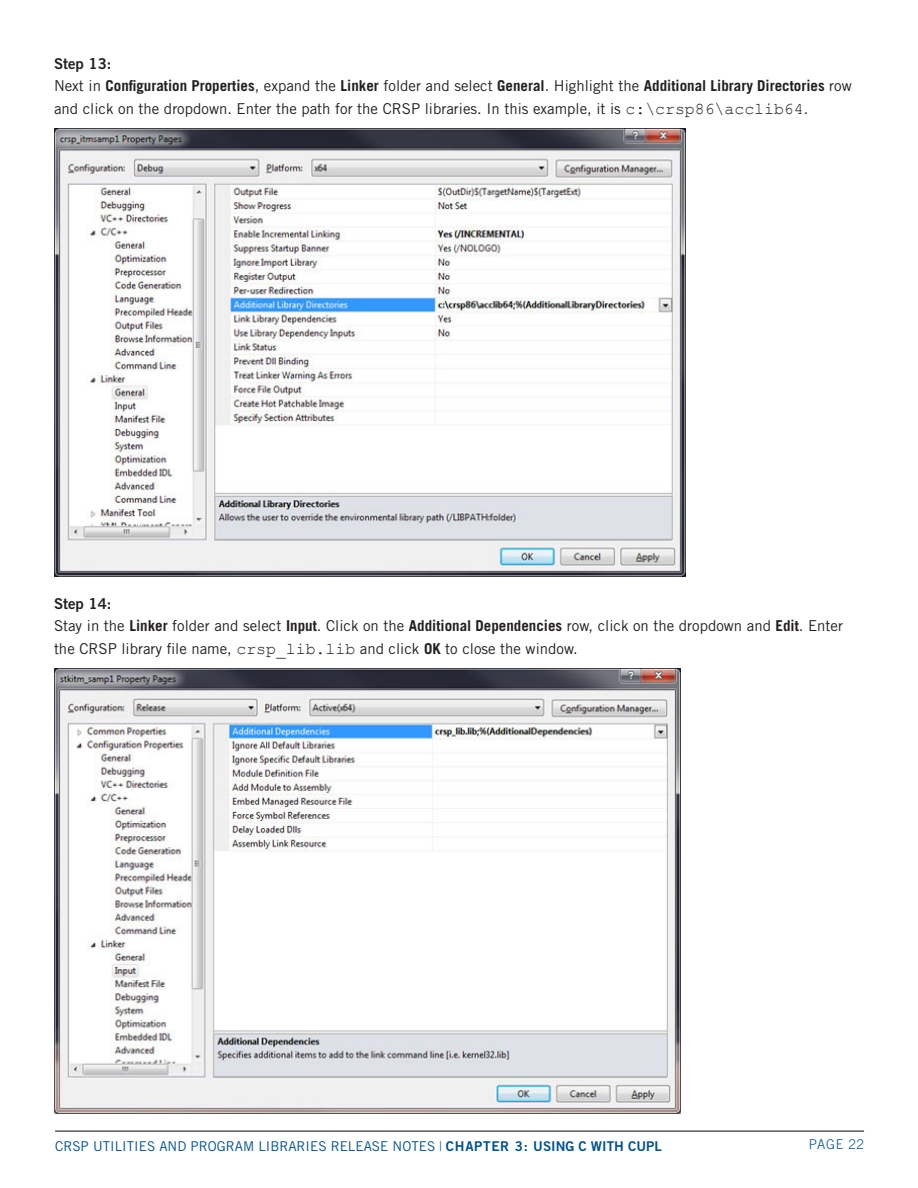
<style>
.page{position:relative;width:918px;height:1188px;background:#fff}
.page>*{position:absolute;margin:0;border:0;box-sizing:border-box;transform-origin:0 0}
.t1{font:15px/22.5px "Trade Gothic";color:#231f20}
.t2{font:13.5px "Trade Gothic";color:#005294}
.t3{font:300 13.5px "Trade Gothic";letter-spacing:.05em;color:#005294}
.s1{font-family:"Trade Gothic Bold Two"}
.s2{font-weight:700}
.s3{font-family:"Courier New";font-size:16.5px}
.s4{font-weight:300}
.s5{font-family:"Trade Gothic Bold Two";color:#00548e}
</style>
<div class="page">
<hr style="left:55px;top:1130px;width:809px;height:2px;background:#57585a">
<img style="left:54px;top:129px;width:631px;height:448px">
<img style="left:54px;top:669px;width:626px;height:444px">
<p class="t1" style="left:54px;top:52px;width:799px"><span class="s1">Step 13:<br></span>Next in <span class="s2">Configuration Properties</span>, expand the <span class="s2">Linker</span> folder and select <span class="s2">General</span>. Highlight the <span class="s2">Additional Library Directories</span> row and click on the dropdown. Enter the path for the CRSP libraries. In this example, it is <span class="s3">c:\crsp86\acclib64</span>.</p>
<p class="t1" style="left:54px;top:592px;width:791px"><span class="s1">Step 14:<br></span>Stay in the <span class="s2">Linker</span> folder and select <span class="s2">Input</span>. Click on the <span class="s2">Additional Dependencies</span> row, click on the dropdown and <span class="s2">Edit</span>. Enter the CRSP library file name, <span class="s3">crsp_lib.lib</span> and click <span class="s2">OK</span> to close the window.</p>
<p class="t2" style="left:55px;top:1138px;width:608px">CRSP UTILITIES AND PROGRAM LIBRARIES RELEASE NOTES <span class="s4">|</span> <span class="s1">CHAPTER 3:</span> <span class="s5">USING C WITH CUPL</span></p>
<p class="t3" style="left:809px;top:1137px;width:57px">PAGE 22</p>
</div>
